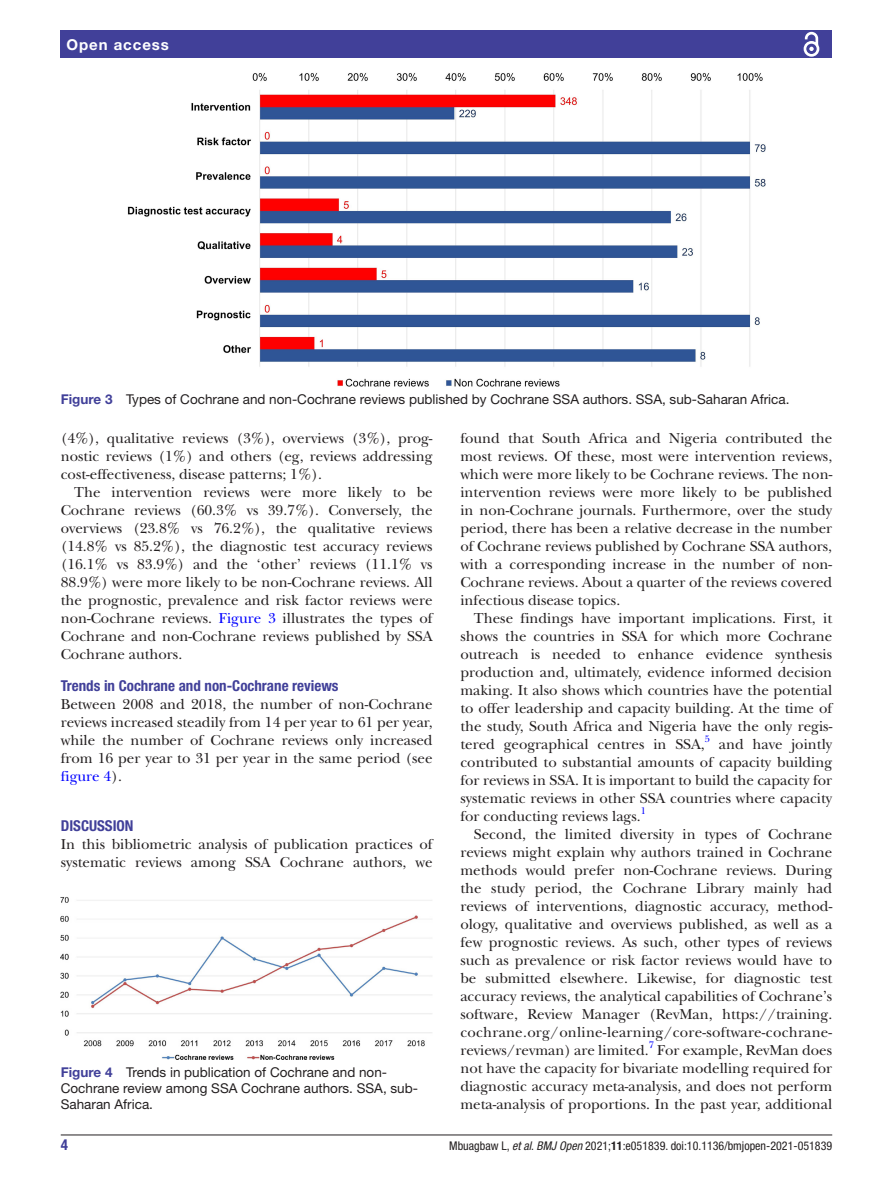
<style>
.page{position:relative;width:893px;height:1191px;background:#fff}
.page>*{position:absolute;margin:0;border:0;box-sizing:border-box;transform-origin:0 0}
.t1{font:15px/18px "New Baskerville";color:#231f20;text-align:justify}
.t2{font:700 condensed 15px "Helvetica Neue LT Std";color:#414099}
.t3{font:700 15px "Helvetica Neue LT Std";letter-spacing:.065em;color:#fff}
.t4{font:13.5px/16.2px "Helvetica Neue LT Std";color:#231f20}
.t5{font:condensed 12px "Helvetica Neue LT Std";color:#231f20}
.t6{font:9.9px "New Baskerville";color:#00f}
.s1{font-weight:700;color:#414099}
.s2{color:#00f}
.s3{font-style:italic}
.s4{font-weight:700}
</style>
<div class="page">
<hr style="left:61px;top:1134px;width:771px;height:1px;background:#231f20">
<div style="left:61px;top:31px;width:771px;height:27px;background:#414099"></div>
<svg style="left:803px;top:31px;width:17px;height:26px"></svg>
<img style="left:128px;top:73px;width:637px;height:313px">
<img style="left:61px;top:896px;width:371px;height:163px">
<p class="t3" style="left:66px;top:35px;width:104px">Open access</p>
<p class="t4" style="left:61px;top:391px;width:730px"><span class="s1">Figure 3</span> Types of Cochrane and non-Cochrane reviews published by Cochrane SSA authors. SSA, sub-Saharan Africa.</p>
<p class="t1" style="left:61px;top:429px;width:373px">(4%), qualitative reviews (3%), overviews (3%), prog&shy;nostic reviews (1%) and others (eg, reviews addressing cost-effectiveness, disease patterns; 1%).</p>
<p class="t1" style="left:61px;top:483px;width:373px;text-indent:14px">The intervention reviews were more likely to be Cochrane reviews (60.3% vs 39.7%). Conversely, the overviews (23.8% vs 76.2%), the qualitative reviews (14.8% vs 85.2%), the diagnostic test accuracy reviews (16.1% vs 83.9%) and the ‘other’ reviews (11.1% vs 88.9%) were more likely to be non-Cochrane reviews. All the prognostic, prevalence and risk factor reviews were non-Cochrane reviews. <span class="s2">Figure 3</span> illustrates the types of Cochrane and non-Cochrane reviews published by SSA Cochrane authors.</p>
<p class="t2" style="left:61px;top:676px;width:279px">Trends in Cochrane and non-Cochrane reviews</p>
<p class="t1" style="left:61px;top:695px;width:373px">Between 2008 and 2018, the number of non-Cochrane reviews increased steadily from 14 per year to 61 per year, while the number of Cochrane reviews only increased from 16 per year to 31 per year in the same period (see <span class="s2">figure 4</span>).</p>
<p class="t2" style="left:61px;top:817px;width:74px">DISCUSSION</p>
<p class="t1" style="left:61px;top:835px;width:373px">In this bibliometric analysis of publication practices of systematic reviews among SSA Cochrane authors, we</p>
<p class="t4" style="left:61px;top:1063px;width:359px"><span class="s1">Figure 4</span> Trends in publication of Cochrane and non-<br>Cochrane review among SSA Cochrane authors. SSA, sub-<br>Saharan Africa.</p>
<p class="t1" style="left:460px;top:429px;width:373px">found that South Africa and Nigeria contributed the most reviews. Of these, most were intervention reviews, which were more likely to be Cochrane reviews. The non&shy;intervention reviews were more likely to be published in non-Cochrane journals. Furthermore, over the study period, there has been a relative decrease in the number of Cochrane reviews published by Cochrane SSA authors, with a corresponding increase in the number of non-Cochrane reviews. About a quarter of the reviews covered infectious disease topics.</p>
<p class="t1" style="left:460px;top:609px;width:373px;text-indent:13px">These findings have important implications. First, it shows the countries in SSA for which more Cochrane outreach is needed to enhance evidence synthesis production and, ultimately, evidence informed decision making. It also shows which countries have the potential to offer leadership and capacity building. At the time of the study, South Africa and Nigeria have the only regis&shy;tered geographical centres in SSA,</p>
<p class="t6" style="left:705px;top:733px;width:7px">5</p>
<p class="t1" style="left:460px;top:735px;width:373px;text-indent:258px">and have jointly contributed to substantial amounts of capacity building for reviews in SSA. It is important to build the capacity for systematic reviews in other SSA countries where capacity for conducting reviews lags.</p>
<p class="t6" style="left:641px;top:805px;width:7px">1</p>
<p class="t1" style="left:460px;top:825px;width:373px;text-indent:14px">Second, the limited diversity in types of Cochrane reviews might explain why authors trained in Cochrane methods would prefer non-Cochrane reviews. During the study period, the Cochrane Library mainly had reviews of interventions, diagnostic accuracy, method&shy;ology, qualitative and overviews published, as well as a few prognostic reviews. As such, other types of reviews such as prevalence or risk factor reviews would have to be submitted elsewhere. Likewise, for diagnostic test accuracy reviews, the analytical capabilities of Cochrane’s software, Review Manager (RevMan, https://training. cochrane.org/online-learning/core-software-cochrane&shy;reviews/revman) are limited.<sup>7</sup> For example, RevMan does not have the capacity for bivariate modelling required for diagnostic accuracy meta-analysis, and does not perform meta-analysis of proportions. In the past year, additional</p>
<p class="t2" style="left:61px;top:1135px;width:9px">4</p>
<p class="t5" style="left:449px;top:1138px;width:384px">Mbuagbaw L, <span class="s3">et al</span>. <span class="s3">BMJ Open</span> 2021;<span class="s4">11</span>:e051839. doi:10.1136/bmjopen-2021-051839</p>
</div>
